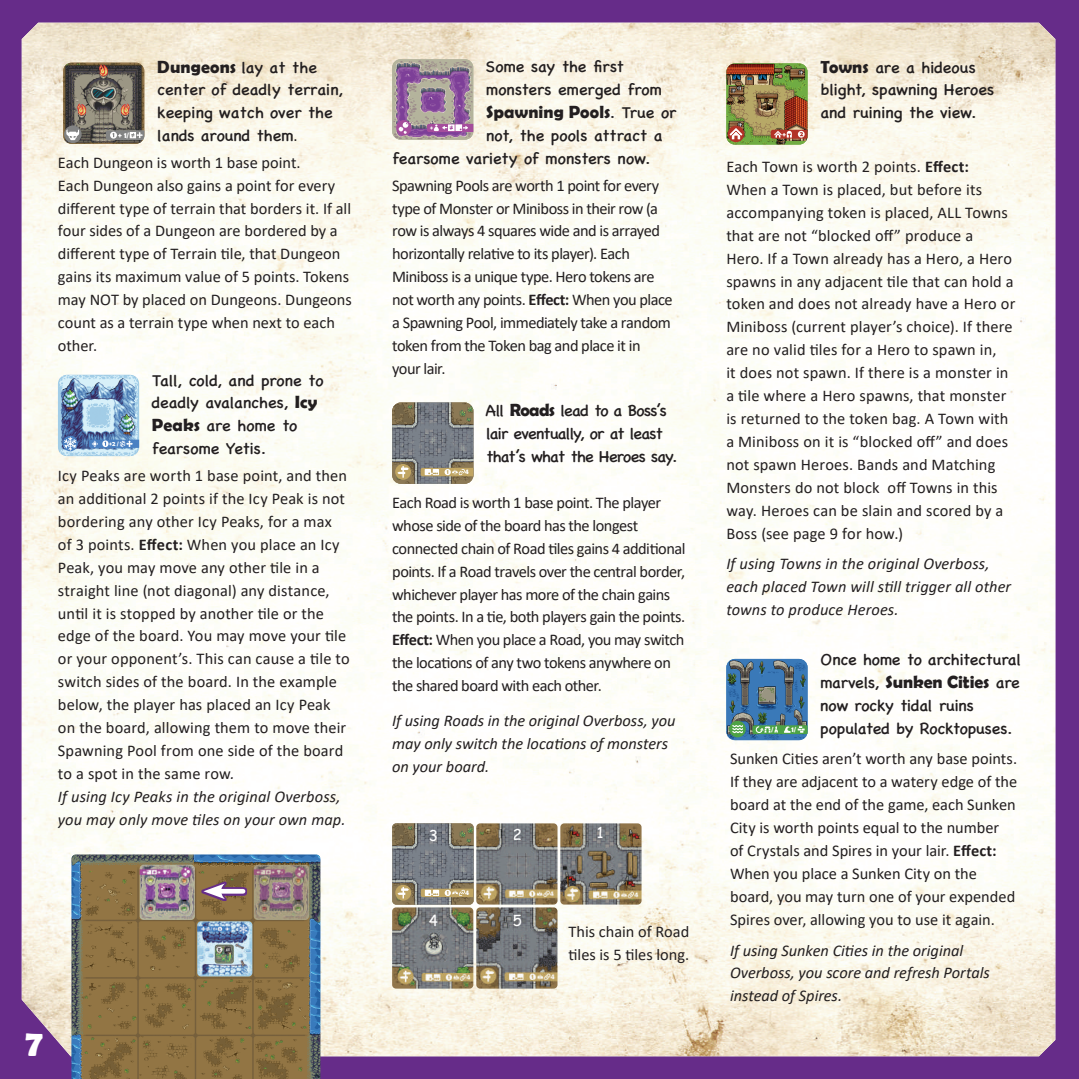
<style>
.page{position:relative;width:1079px;height:1079px;background:#fff}
.page>*{position:absolute;margin:0;border:0;box-sizing:border-box;transform-origin:0 0}
.t1{font:700 37.05px "Berlin Sans FB Demi";color:#fff}
.t2{font:700 17.7px "Berlin Sans FB Demi";letter-spacing:.005em;color:#231f20}
.t3{font:16.35px/23px "Calibri";color:#231f20}
.t4{font:16.35px/23px "Calibri";letter-spacing:-.03em;color:#231f20}
.t5{font:16.35px/23px "Chalkboard SE";letter-spacing:-.005em;color:#231f20}
.t6{font:italic 16.35px/23px "Calibri";color:#231f20}
.t7{font:16.35px/23px "Chalkboard SE";letter-spacing:-.05em;color:#231f20}
.t8{font:15px "Comic Sans MS";color:#fff}
.t9{font:700 8.1px "Berlin Sans FB Demi";color:#fff}
.t10{font:700 7.65px "Berlin Sans FB Demi";color:#fff}
.t11{font:700 7.2px "Berlin Sans FB Demi";color:#fff}
.t12{font:700 6.6px "Berlin Sans FB Demi";color:#fff}
.s1{font-family:"Chalkboard SE";font-weight:400;font-size:16.35px}
.s2{font-family:"Calibri"}
.s3{font-family:"Berlin Sans FB Demi";font-weight:700;font-size:17.7px}
.s4{font-weight:700}
.s5{font-style:italic}
</style>
<div class="page">
<div style="left:0;top:0;width:1078px;height:1078px;background:#662c89"></div>
<img style="left:22px;top:23px;width:1033px;height:1033px">
<svg style="left:63px;top:63px;width:81px;height:81px;background:#736b61"></svg>
<img style="left:58px;top:375px;width:81px;height:81px">
<svg style="left:392px;top:59px;width:81px;height:81px;background:#a0839d"></svg>
<img style="left:398px;top:483px;width:69px;height:1px">
<svg style="left:392px;top:402px;width:81px;height:81px;background:#828078"></svg>
<img style="left:726px;top:63px;width:81px;height:81px">
<img style="left:726px;top:658px;width:81px;height:82px">
<img style="left:394px;top:904px;width:77px;height:1px">
<svg style="left:392px;top:823px;width:81px;height:81px;background:#817f77"></svg>
<img style="left:476px;top:823px;width:81px;height:81px">
<img style="left:560px;top:823px;width:81px;height:81px">
<img style="left:392px;top:907px;width:81px;height:81px">
<img style="left:476px;top:907px;width:81px;height:81px">
<svg style="left:72px;top:854px;width:248px;height:224px;background:#82704c"></svg>
<img style="left:197px;top:921px;width:55px;height:55px">
<img style="left:254px;top:864px;width:55px;height:55px">
<img style="left:140px;top:864px;width:55px;height:55px">
<svg style="left:201px;top:881px;width:46px;height:19px"></svg>
<div style="left:216px;top:888px;width:27px;height:5px;background:#fff"></div>
<svg style="left:203px;top:883px;width:22px;height:15px"></svg>
<img style="left:215px;top:944px;width:19px;height:19px">
<img style="left:272px;top:881px;width:19px;height:19px">
<img style="left:158px;top:882px;width:19px;height:19px">
<p class="t2" style="left:157px;top:56px;width:161px">Dungeons <span class="s1">lay at the</span></p>
<p class="t5" style="left:157px;top:77px;width:187px">center of deadly terrain, keeping watch over the lands around them<span class="s2">.</span></p>
<p class="t3" style="left:58px;top:150px;width:295px">Each Dungeon is worth 1 base point.<br>Each Dungeon also gains a point for every different type of terrain that borders it. If all four sides of a Dungeon are bordered by a different type of Terrain tile, that Dungeon gains its maximum value of 5 points. Tokens may NOT by placed on Dungeons. Dungeons count as a terrain type when next to each other.</p>
<p class="t9" style="left:119px;top:130px;width:13px">+ 1/</p>
<p class="t5" style="left:152px;top:367px;width:173px">Tall, cold, and prone to deadly avalanches, <span class="s3">Icy<br>Peaks</span> are home to fearsome Yetis.</p>
<p class="t3" style="left:58px;top:463px;width:293px">Icy Peaks are worth 1 base point, and then an additional 2 points if the Icy Peak is not bordering any other Icy Peaks, for a max<br>of 3 points. <span class="s4">Effect:</span> When you place an Icy Peak, you may move any other tile in a straight line (not diagonal) any distance, until it is stopped by another tile or the edge of the board. You may move your tile or your opponent’s. This can cause a tile to switch sides of the board. In the example below, the player has placed an Icy Peak on the board, allowing them to move their Spawning Pool from one side of the board to a spot in the same row<span class="s5">.<br>If using Icy Peaks in the original Overboss, you may only move tiles on your own map.</span></p>
<p class="t12" style="left:109px;top:439px;width:11px">+2 /</p>
<h1 class="t1" style="left:25px;top:1021px;width:19px">7</h1>
<p class="t5" style="left:485px;top:54px;width:178px">Some say the first monsters emerged from</p>
<p class="t2" style="left:486px;top:102px;width:192px">Spawning Pools<span class="s1">. True or</span></p>
<p class="t5" style="left:392px;top:123px;width:272px;text-indent:94px">not, the pools attract a fearsome variety of monsters now.</p>
<p class="t4" style="left:392px;top:173px;width:282px">Spawning Pools are worth 1 point for every type of Monster or Miniboss in their row (a row is always 4 squares wide and is arrayed horizontally relative to its player). Each Miniboss is a unique type. Hero tokens are not worth any points. <span class="s4">Effect:</span> When you place a Spawning Pool, immediately take a random token from the Token bag and place it in your lair.</p>
<p class="t12" style="left:430px;top:124px;width:5px">+</p>
<p class="t7" style="left:485px;top:398px;width:193px">All <span class="s3">Roads</span> lead to a Boss’s lair eventually, or at least that’s what the Heroes say.</p>
<p class="t4" style="left:392px;top:490px;width:295px">Each Road is worth 1 base point. The player whose side of the board has the longest connected chain of Road tiles gains 4 additional points. If a Road travels over the central border, whichever player has more of the chain gains the points. In a tie, both players gain the points.<br><span class="s4">Effect:</span> When you place a Road, you may switch the locations of any two tokens anywhere on the shared board with each other.</p>
<p class="t6" style="left:392px;top:708px;width:285px">If using Roads in the original Overboss, you may only switch the locations of monsters on your board.</p>
<p class="t11" style="left:465px;top:467px;width:6px">4</p>
<p class="t8" style="left:428px;top:824px;width:11px">3</p>
<p class="t8" style="left:512px;top:823px;width:11px">2</p>
<p class="t8" style="left:597px;top:821px;width:8px">1</p>
<p class="t11" style="left:465px;top:888px;width:6px">4</p>
<p class="t8" style="left:428px;top:908px;width:11px">4</p>
<p class="t8" style="left:512px;top:908px;width:11px">5</p>
<p class="t3" style="left:568px;top:919px;width:122px">This chain of Road tiles is 5 tiles long.</p>
<p class="t5" style="left:820px;top:55px;width:175px"><span class="s3">Towns</span> are a hideous blight, spawning Heroes and ruining the view.</p>
<p class="t3" style="left:726px;top:155px;width:290px">Each Town is worth 2 points. <span class="s4">Effect:<br></span>When a Town is placed, but before its accompanying token is placed, ALL Towns that are not “blocked off” produce a<br>Hero. If a Town already has a Hero, a Hero spawns in any adjacent tile that can hold a token and does not already have a Hero or Miniboss (current player’s choice). If there are no valid tiles for a Hero to spawn in,<br>it does not spawn. If there is a monster in a tile where a Hero spawns, that monster is returned to the token bag. A Town with a Miniboss on it is “blocked off” and does not spawn Heroes. Bands and Matching Monsters do not block off Towns in this way. Heroes can be slain and scored by a Boss (see page 9 for how.)</p>
<p class="t6" style="left:726px;top:551px;width:286px">If using Towns in the original Overboss, each placed Town will still trigger all other towns to produce Heroes.</p>
<p class="t10" style="left:782px;top:129px;width:5px">+</p>
<p class="t5" style="left:820px;top:647px;width:202px">Once home to architectural</p>
<p class="t2" style="left:820px;top:671px;width:201px"><span class="s1">marvels,</span> Sunken Cities <span class="s1">are</span></p>
<p class="t5" style="left:820px;top:692px;width:193px">now rocky tidal ruins populated by Rocktopuses.</p>
<p class="t3" style="left:730px;top:747px;width:288px">Sunken Cities aren’t worth any base points.<br>If they are adjacent to a watery edge of the board at the end of the game, each Sunken City is worth points equal to the number<br>of Crystals and Spires in your lair. <span class="s4">Effect:<br></span>When you place a Sunken City on the board, you may turn one of your expended Spires over, allowing you to use it again.</p>
<p class="t6" style="left:730px;top:937px;width:261px">If using Sunken Cities in the original<br>Overboss, you score and refresh Portals instead of Spires.</p>
<p class="t10" style="left:771px;top:725px;width:4px">/</p>
<p class="t10" style="left:791px;top:725px;width:6px">1/</p>
</div>
